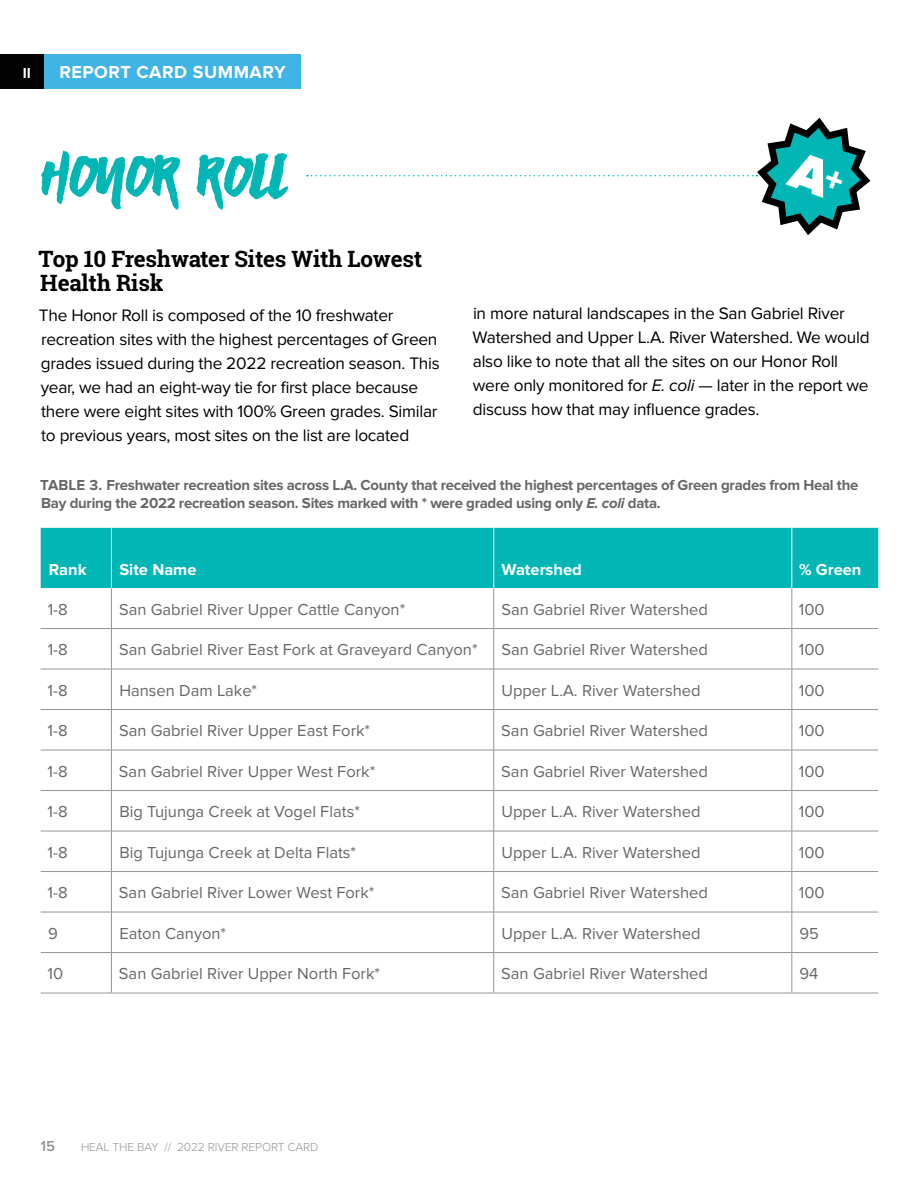
<style>
.page{position:relative;width:918px;height:1188px;background:#fff}
.page>*{position:absolute;margin:0;border:0;box-sizing:border-box;transform-origin:0 0}
.t1{font:72px "Asphalts Display";color:#03b6b6}
.t2{font:700 22.5px/24px "Roboto Slab";letter-spacing:-.01em;color:#000}
.t3{font:700 18px "Proxima Nova";letter-spacing:.03em;color:#fff}
.t4{font:17.25px/24px "Proxima Nova";letter-spacing:-.015em;color:#000}
.t5{font:16.5px "Proxima Nova";color:#666767}
.t6{font:700 16.5px "Proxima Nova";color:#fff}
.t7{font:700 15px/18px "Proxima Nova";letter-spacing:-.02em;color:#666767}
.t8{font:600 15px "Proxima Nova";color:#939598}
.t9{font:700 15px "Proxima Nova";color:#fff}
.t10{font:300 12px "Proxima Nova";letter-spacing:-.01em;color:#939598}
.s1{font-style:italic}
</style>
<div class="page">
<div style="left:0;top:54px;width:44px;height:34px;background:#030303"></div>
<div style="left:44px;top:54px;width:257px;height:34px;background:#40b4e5"></div>
<div style="left:41px;top:528px;width:837px;height:60px;background:#03b6b6"></div>
<hr style="left:111px;top:527px;width:1px;height:61px;background:#fff">
<hr style="left:493px;top:527px;width:1px;height:61px;background:#fff">
<hr style="left:792px;top:527px;width:1px;height:61px;background:#fff">
<hr style="left:41px;top:628px;width:70px;height:1px;background:#939598">
<hr style="left:111px;top:628px;width:383px;height:1px;background:#939598">
<hr style="left:494px;top:628px;width:298px;height:1px;background:#939598">
<hr style="left:792px;top:628px;width:86px;height:1px;background:#939598">
<hr style="left:41px;top:669px;width:70px;height:1px;background:#939598">
<hr style="left:111px;top:669px;width:383px;height:1px;background:#939598">
<hr style="left:494px;top:669px;width:298px;height:1px;background:#939598">
<hr style="left:792px;top:669px;width:86px;height:1px;background:#939598">
<hr style="left:41px;top:709px;width:70px;height:1px;background:#939598">
<hr style="left:111px;top:709px;width:383px;height:1px;background:#939598">
<hr style="left:494px;top:709px;width:298px;height:1px;background:#939598">
<hr style="left:792px;top:709px;width:86px;height:1px;background:#939598">
<hr style="left:41px;top:750px;width:70px;height:1px;background:#939598">
<hr style="left:111px;top:750px;width:383px;height:1px;background:#939598">
<hr style="left:494px;top:750px;width:298px;height:1px;background:#939598">
<hr style="left:792px;top:750px;width:86px;height:1px;background:#939598">
<hr style="left:41px;top:790px;width:70px;height:1px;background:#939598">
<hr style="left:111px;top:790px;width:383px;height:1px;background:#939598">
<hr style="left:494px;top:790px;width:298px;height:1px;background:#939598">
<hr style="left:792px;top:790px;width:86px;height:1px;background:#939598">
<hr style="left:41px;top:831px;width:70px;height:1px;background:#939598">
<hr style="left:111px;top:831px;width:383px;height:1px;background:#939598">
<hr style="left:494px;top:831px;width:298px;height:1px;background:#939598">
<hr style="left:792px;top:831px;width:86px;height:1px;background:#939598">
<hr style="left:41px;top:871px;width:70px;height:1px;background:#939598">
<hr style="left:111px;top:871px;width:383px;height:1px;background:#939598">
<hr style="left:494px;top:871px;width:298px;height:1px;background:#939598">
<hr style="left:792px;top:871px;width:86px;height:1px;background:#939598">
<hr style="left:41px;top:912px;width:70px;height:1px;background:#939598">
<hr style="left:111px;top:912px;width:383px;height:1px;background:#939598">
<hr style="left:494px;top:912px;width:298px;height:1px;background:#939598">
<hr style="left:792px;top:912px;width:86px;height:1px;background:#939598">
<hr style="left:41px;top:952px;width:70px;height:1px;background:#939598">
<hr style="left:111px;top:952px;width:383px;height:1px;background:#939598">
<hr style="left:494px;top:952px;width:298px;height:1px;background:#939598">
<hr style="left:792px;top:952px;width:86px;height:1px;background:#939598">
<hr style="left:111px;top:588px;width:1px;height:40px;background:#939598">
<hr style="left:493px;top:588px;width:1px;height:40px;background:#939598">
<hr style="left:792px;top:588px;width:1px;height:40px;background:#939598">
<hr style="left:111px;top:629px;width:1px;height:40px;background:#939598">
<hr style="left:493px;top:629px;width:1px;height:40px;background:#939598">
<hr style="left:792px;top:629px;width:1px;height:40px;background:#939598">
<hr style="left:111px;top:669px;width:1px;height:40px;background:#939598">
<hr style="left:493px;top:669px;width:1px;height:40px;background:#939598">
<hr style="left:792px;top:669px;width:1px;height:40px;background:#939598">
<hr style="left:111px;top:710px;width:1px;height:40px;background:#939598">
<hr style="left:493px;top:710px;width:1px;height:40px;background:#939598">
<hr style="left:792px;top:710px;width:1px;height:40px;background:#939598">
<hr style="left:111px;top:750px;width:1px;height:40px;background:#939598">
<hr style="left:493px;top:750px;width:1px;height:40px;background:#939598">
<hr style="left:792px;top:750px;width:1px;height:40px;background:#939598">
<hr style="left:111px;top:791px;width:1px;height:40px;background:#939598">
<hr style="left:493px;top:791px;width:1px;height:40px;background:#939598">
<hr style="left:792px;top:791px;width:1px;height:40px;background:#939598">
<hr style="left:111px;top:831px;width:1px;height:40px;background:#939598">
<hr style="left:493px;top:831px;width:1px;height:40px;background:#939598">
<hr style="left:792px;top:831px;width:1px;height:40px;background:#939598">
<hr style="left:111px;top:872px;width:1px;height:40px;background:#939598">
<hr style="left:493px;top:872px;width:1px;height:40px;background:#939598">
<hr style="left:792px;top:872px;width:1px;height:40px;background:#939598">
<hr style="left:111px;top:912px;width:1px;height:40px;background:#939598">
<hr style="left:493px;top:912px;width:1px;height:40px;background:#939598">
<hr style="left:792px;top:912px;width:1px;height:40px;background:#939598">
<hr style="left:111px;top:953px;width:1px;height:40px;background:#939598">
<hr style="left:493px;top:953px;width:1px;height:40px;background:#939598">
<hr style="left:792px;top:953px;width:1px;height:40px;background:#939598">
<hr style="left:41px;top:993px;width:70px;height:1px;background:#939598">
<hr style="left:111px;top:993px;width:383px;height:1px;background:#939598">
<hr style="left:494px;top:993px;width:298px;height:1px;background:#939598">
<hr style="left:792px;top:993px;width:86px;height:1px;background:#939598">
<svg style="left:307px;top:117px;width:564px;height:118px"></svg>
<p class="t9" style="left:23px;top:65px;width:10px">II</p>
<p class="t3" style="left:59px;top:62px;width:228px">REPORT CARD SUMMARY</p>
<h1 class="t1" style="left:40px;top:140px;width:249px">HONOR ROLL</h1>
<h2 class="t2" style="left:39px;top:246px;width:385px">Top 10 Freshwater Sites With Lowest<br>Health Risk</h2>
<p class="t4" style="left:39px;top:304px;width:403px">The Honor Roll is composed of the 10 freshwater recreation sites with the highest percentages of Green grades issued during the 2022 recreation season. This year, we had an eight-way tie for first place because there were eight sites with 100% Green grades. Similar to previous years, most sites on the list are located</p>
<p class="t4" style="left:473px;top:302px;width:399px">in more natural landscapes in the San Gabriel River Watershed and Upper L.A. River Watershed. We would also like to note that all the sites on our Honor Roll were only monitored for <span class="s1">E. coli</span> — later in the report we discuss how that may influence grades.</p>
<p class="t7" style="left:40px;top:476px;width:820px">TABLE 3. Freshwater recreation sites across L.A. County that received the highest percentages of Green grades from Heal the<br>Bay during the 2022 recreation season. Sites marked with * were graded using only <span class="s1">E. coli</span> data.</p>
<p class="t6" style="left:49px;top:560px;width:39px">Rank</p>
<p class="t6" style="left:119px;top:560px;width:79px">Site Name</p>
<p class="t6" style="left:502px;top:560px;width:82px">Watershed</p>
<p class="t6" style="left:799px;top:560px;width:64px">% Green</p>
<p class="t5" style="left:48px;top:600px;width:22px">1-8</p>
<p class="t5" style="left:119px;top:600px;width:288px">San Gabriel River Upper Cattle Canyon*</p>
<p class="t5" style="left:501px;top:600px;width:208px">San Gabriel River Watershed</p>
<p class="t5" style="left:799px;top:600px;width:27px">100</p>
<p class="t5" style="left:48px;top:640px;width:22px">1-8</p>
<p class="t5" style="left:119px;top:640px;width:360px">San Gabriel River East Fork at Graveyard Canyon*</p>
<p class="t5" style="left:501px;top:640px;width:208px">San Gabriel River Watershed</p>
<p class="t5" style="left:799px;top:640px;width:27px">100</p>
<p class="t5" style="left:48px;top:681px;width:22px">1-8</p>
<p class="t5" style="left:119px;top:681px;width:139px">Hansen Dam Lake*</p>
<p class="t5" style="left:502px;top:681px;width:201px">Upper L.A. River Watershed</p>
<p class="t5" style="left:799px;top:681px;width:27px">100</p>
<p class="t5" style="left:48px;top:721px;width:22px">1-8</p>
<p class="t5" style="left:119px;top:721px;width:253px">San Gabriel River Upper East Fork*</p>
<p class="t5" style="left:501px;top:721px;width:208px">San Gabriel River Watershed</p>
<p class="t5" style="left:799px;top:721px;width:27px">100</p>
<p class="t5" style="left:48px;top:762px;width:22px">1-8</p>
<p class="t5" style="left:119px;top:762px;width:258px">San Gabriel River Upper West Fork*</p>
<p class="t5" style="left:501px;top:762px;width:208px">San Gabriel River Watershed</p>
<p class="t5" style="left:799px;top:762px;width:27px">100</p>
<p class="t5" style="left:48px;top:802px;width:22px">1-8</p>
<p class="t5" style="left:119px;top:802px;width:242px">Big Tujunga Creek at Vogel Flats*</p>
<p class="t5" style="left:501px;top:802px;width:201px">Upper L.A. River Watershed</p>
<p class="t5" style="left:799px;top:802px;width:27px">100</p>
<p class="t5" style="left:48px;top:843px;width:22px">1-8</p>
<p class="t5" style="left:119px;top:843px;width:238px">Big Tujunga Creek at Delta Flats*</p>
<p class="t5" style="left:501px;top:843px;width:201px">Upper L.A. River Watershed</p>
<p class="t5" style="left:799px;top:843px;width:27px">100</p>
<p class="t5" style="left:48px;top:883px;width:22px">1-8</p>
<p class="t5" style="left:119px;top:883px;width:257px">San Gabriel River Lower West Fork*</p>
<p class="t5" style="left:501px;top:883px;width:208px">San Gabriel River Watershed</p>
<p class="t5" style="left:799px;top:883px;width:27px">100</p>
<p class="t5" style="left:48px;top:924px;width:11px">9</p>
<p class="t5" style="left:119px;top:924px;width:108px">Eaton Canyon*</p>
<p class="t5" style="left:501px;top:924px;width:201px">Upper L.A. River Watershed</p>
<p class="t5" style="left:799px;top:924px;width:21px">95</p>
<p class="t5" style="left:48px;top:964px;width:17px">10</p>
<p class="t5" style="left:119px;top:964px;width:263px">San Gabriel River Upper North Fork*</p>
<p class="t5" style="left:501px;top:964px;width:208px">San Gabriel River Watershed</p>
<p class="t5" style="left:799px;top:964px;width:20px">94</p>
<p class="t8" style="left:40px;top:1138px;width:16px">15</p>
<p class="t10" style="left:81px;top:1140px;width:239px">HEAL THE BAY // 2022 RIVER REPORT CARD</p>
</div>
